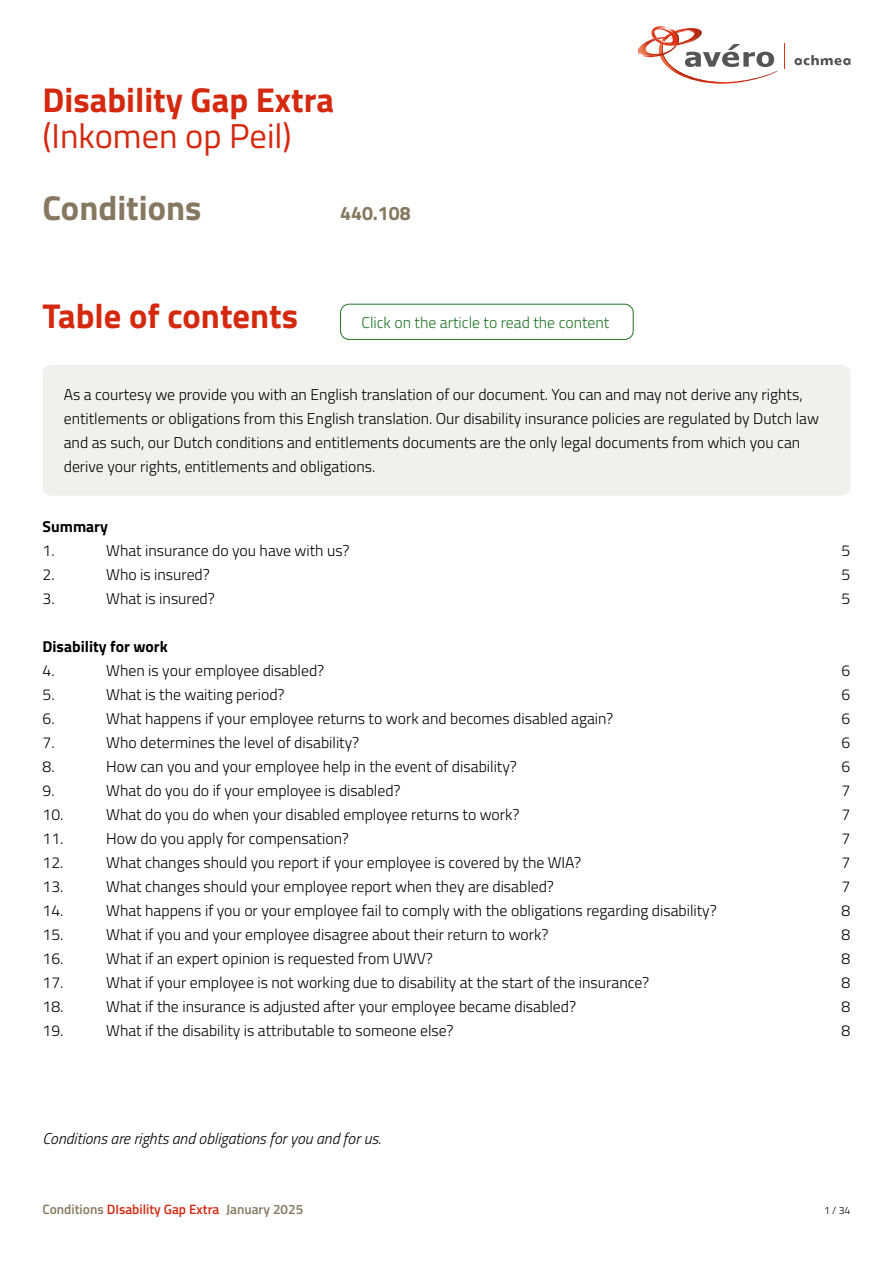
<style>
.page{position:relative;width:893px;height:1263px;background:#fff}
.page>*{position:absolute;margin:0;border:0;box-sizing:border-box;transform-origin:0 0}
.t1{font:700 34.5px "Titillium Web";color:#d4290f}
.t2{font:34.5px "Titillium Web";color:#d4290f}
.t3{font:700 34.5px "Titillium Web";color:#867860}
.t4{font:700 19.5px "Titillium Web";color:#867860}
.t5{font:300 15.75px/24px "Titillium Web";color:#000}
.t6{font:italic 300 15.75px "Titillium Web";color:#000}
.t7{font:300 15.75px "Titillium Web";color:#207526}
.t8{font:700 15.75px "Titillium Web";color:#000}
.t9{font:600 13.5px "Titillium Web";color:#867860}
.t10{font:300 10.5px "Titillium Web";color:#000}
.s1{color:#d4290f}
</style>
<div class="page">
<svg style="left:794px;top:55px;width:56px;height:10px"></svg>
<svg style="left:637px;top:26px;width:140px;height:58px"></svg>
<svg style="left:784px;top:44px;width:1px;height:25px"></svg>
<div style="left:43px;top:365px;width:807px;height:131px;background:#f2f0ed;border-radius:9px"></div>
<div style="left:340px;top:304px;width:294px;height:36px;border:1px solid #207526;border-radius:9px"></div>
<h1 class="t1" style="left:43px;top:73px;width:293px">Disability Gap Extra</h1>
<h1 class="t2" style="left:43px;top:110px;width:251px">(Inkomen op Peil)</h1>
<h1 class="t3" style="left:43px;top:181px;width:160px">Conditions</h1>
<p class="t4" style="left:340px;top:198px;width:72px">440.108</p>
<h1 class="t1" style="left:43px;top:289px;width:257px">Table of contents</h1>
<p class="t7" style="left:361px;top:311px;width:249px">Click on the article to read the content</p>
<p class="t5" style="left:64px;top:381px;width:757px">As a courtesy we provide you with an English translation of our document. You can and may not derive any rights, entitlements or obligations from this English translation. Our disability insurance policies are regulated by Dutch law and as such, our Dutch conditions and entitlements documents are the only legal documents from which you can derive your rights, entitlements and obligations.</p>
<p class="t8" style="left:43px;top:514px;width:67px">Summary</p>
<p class="t5" style="left:43px;top:537px;width:14px">1.</p>
<p class="t5" style="left:106px;top:537px;width:245px">What insurance do you have with us?</p>
<p class="t5" style="left:842px;top:537px;width:10px">5</p>
<p class="t5" style="left:43px;top:561px;width:14px">2.</p>
<p class="t5" style="left:106px;top:561px;width:105px">Who is insured?</p>
<p class="t5" style="left:842px;top:561px;width:10px">5</p>
<p class="t5" style="left:43px;top:585px;width:14px">3.</p>
<p class="t5" style="left:106px;top:585px;width:110px">What is insured?</p>
<p class="t5" style="left:842px;top:585px;width:10px">5</p>
<p class="t8" style="left:43px;top:634px;width:127px">Disability for work</p>
<p class="t5" style="left:43px;top:657px;width:14px">4.</p>
<p class="t5" style="left:106px;top:657px;width:220px">When is your employee disabled?</p>
<p class="t5" style="left:842px;top:657px;width:10px">6</p>
<p class="t5" style="left:43px;top:681px;width:14px">5.</p>
<p class="t5" style="left:106px;top:681px;width:180px">What is the waiting period?</p>
<p class="t5" style="left:842px;top:681px;width:10px">6</p>
<p class="t5" style="left:43px;top:705px;width:14px">6.</p>
<p class="t5" style="left:106px;top:705px;width:509px">What happens if your employee returns to work and becomes disabled again?</p>
<p class="t5" style="left:842px;top:705px;width:10px">6</p>
<p class="t5" style="left:43px;top:729px;width:14px">7.</p>
<p class="t5" style="left:106px;top:729px;width:254px">Who determines the level of disability?</p>
<p class="t5" style="left:842px;top:729px;width:10px">6</p>
<p class="t5" style="left:43px;top:753px;width:14px">8.</p>
<p class="t5" style="left:106px;top:753px;width:412px">How can you and your employee help in the event of disability?</p>
<p class="t5" style="left:842px;top:753px;width:10px">6</p>
<p class="t5" style="left:43px;top:777px;width:14px">9.</p>
<p class="t5" style="left:106px;top:777px;width:296px">What do you do if your employee is disabled?</p>
<p class="t5" style="left:842px;top:777px;width:10px">7</p>
<p class="t5" style="left:43px;top:801px;width:22px">10.</p>
<p class="t5" style="left:106px;top:801px;width:415px">What do you do when your disabled employee returns to work?</p>
<p class="t5" style="left:842px;top:801px;width:10px">7</p>
<p class="t5" style="left:43px;top:825px;width:22px">11.</p>
<p class="t5" style="left:106px;top:825px;width:244px">How do you apply for compensation?</p>
<p class="t5" style="left:842px;top:825px;width:10px">7</p>
<p class="t5" style="left:43px;top:849px;width:22px">12.</p>
<p class="t5" style="left:106px;top:849px;width:476px">What changes should you report if your employee is covered by the WIA?</p>
<p class="t5" style="left:842px;top:849px;width:10px">7</p>
<p class="t5" style="left:43px;top:873px;width:22px">13.</p>
<p class="t5" style="left:106px;top:873px;width:449px">What changes should your employee report when they are disabled?</p>
<p class="t5" style="left:842px;top:873px;width:10px">7</p>
<p class="t5" style="left:43px;top:897px;width:22px">14.</p>
<p class="t5" style="left:106px;top:897px;width:612px">What happens if you or your employee fail to comply with the obligations regarding disability?</p>
<p class="t5" style="left:842px;top:897px;width:10px">8</p>
<p class="t5" style="left:43px;top:921px;width:22px">15.</p>
<p class="t5" style="left:106px;top:921px;width:444px">What if you and your employee disagree about their return to work?</p>
<p class="t5" style="left:842px;top:921px;width:10px">8</p>
<p class="t5" style="left:43px;top:945px;width:22px">16.</p>
<p class="t5" style="left:106px;top:945px;width:328px">What if an expert opinion is requested from UWV?</p>
<p class="t5" style="left:842px;top:945px;width:10px">8</p>
<p class="t5" style="left:43px;top:969px;width:22px">17.</p>
<p class="t5" style="left:106px;top:969px;width:544px">What if your employee is not working due to disability at the start of the insurance?</p>
<p class="t5" style="left:842px;top:969px;width:10px">8</p>
<p class="t5" style="left:43px;top:993px;width:22px">18.</p>
<p class="t5" style="left:106px;top:993px;width:471px">What if the insurance is adjusted after your employee became disabled?</p>
<p class="t5" style="left:842px;top:993px;width:10px">8</p>
<p class="t5" style="left:43px;top:1017px;width:22px">19.</p>
<p class="t5" style="left:106px;top:1017px;width:349px">What if the disability is attributable to someone else?</p>
<p class="t5" style="left:842px;top:1017px;width:10px">8</p>
<p class="t6" style="left:43px;top:1127px;width:340px">Conditions are rights and obligations for you and for us.</p>
<p class="t9" style="left:43px;top:1199px;width:262px">Conditions <span class="s1">DIsability Gap Extra</span> January 2025</p>
<p class="t10" style="left:824px;top:1203px;width:28px">1 / 34</p>
</div>
